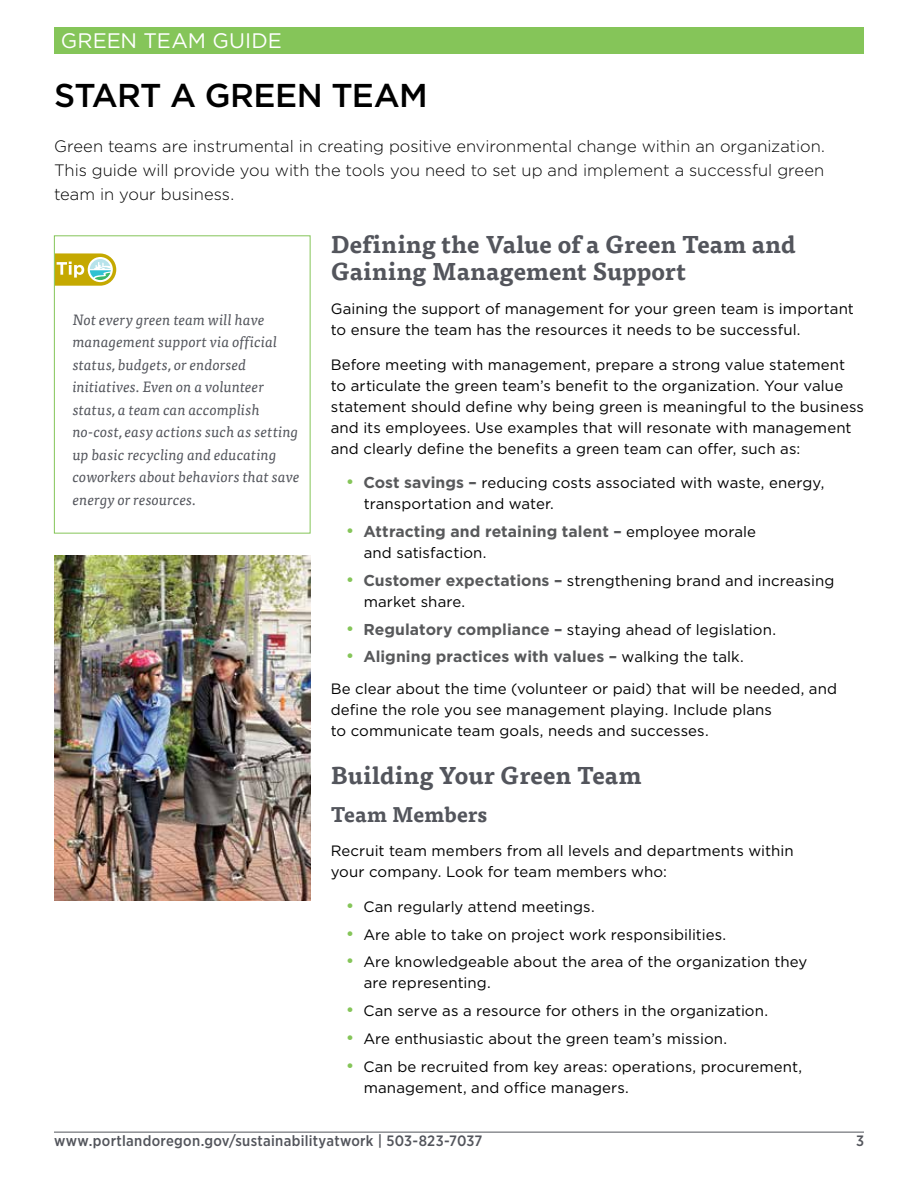
<style>
.page{position:relative;width:918px;height:1188px;background:#fff}
.page>*{position:absolute;margin:0;border:0;box-sizing:border-box;transform-origin:0 0}
.headline{font:500 33px "Gotham";letter-spacing:-.025em;color:#000}
.subhead-18{font:700 24px/27px "Tisa Pro";letter-spacing:.01em;color:#53555c}
.t1{font:21px "Gotham";letter-spacing:.005em;color:#fff}
.subhead2-14{font:700 21px "Tisa Pro";letter-spacing:.005em;color:#53555c}
.intro{font:300 16.5px/24px "Gotham";color:#000;text-align:justify}
.t2{font:700 15.75px "Gotham";letter-spacing:.005em;color:#58595b}
.bodytext-10{font:15px/21px "Gotham";letter-spacing:.005em;color:#000}
.bodytip2{font:italic 15px/22.5px "Tisa Pro";color:#53555c}
.t3{font:500 15px "Gotham Narrow";letter-spacing:.02em;color:#53555c}
.s1{font-size:18px;color:#85c559}
.s2{font-weight:700;font-size:15.75px;color:#58595b}
.s3{font-weight:400;font-size:18px;color:#85c559}
.s4{font-weight:400;font-size:15px;color:#000}
</style>
<div class="page">
<div style="left:54px;top:27px;width:810px;height:27px;background:#85c559"></div>
<hr style="left:54px;top:1132px;width:810px;height:1px;background:#53555c">
<img style="left:54px;top:555px;width:256px;height:346px">
<svg style="left:56px;top:253px;width:60px;height:33px"></svg>
<div style="left:54px;top:235px;width:256px;height:299px;border:1px solid #85c559"></div>
<h3 class="t1" style="left:61px;top:27px;width:223px">GREEN TEAM GUIDE</h3>
<p class="headline" style="left:54px;top:74px;width:375px">START A GREEN TEAM</p>
<p class="intro" style="left:54px;top:133px;width:772px">Green teams are instrumental in creating positive environmental change within an organization.<br>This guide will provide you with the tools you need to set up and implement a successful green team in your business.</p>
<h2 class="subhead-18" style="left:331px;top:230px;width:466px">Defining the Value of a Green Team and<br>Gaining Management Support</h2>
<p class="bodytext-10" style="left:331px;top:298px;width:525px">Gaining the support of management for your green team is important to ensure the team has the resources it needs to be successful.</p>
<p class="bodytext-10" style="left:331px;top:354px;width:535px">Before meeting with management, prepare a strong value statement to articulate the green team’s benefit to the organization. Your value statement should define why being green is meaningful to the business and its employees. Use examples that will resonate with management and clearly define the benefits a green team can offer, such as:</p>
<p class="bodytext-10" style="left:364px;top:472px;width:462px;text-indent:-18px"><span class="s1">•</span> <span class="s2">Cost savings –</span> reducing costs associated with waste, energy, transportation and water.</p>
<p class="t2" style="left:346px;top:521px;width:412px"><span class="s3">•</span> Attracting and retaining talent – <span class="s4">employee morale</span></p>
<p class="bodytext-10" style="left:364px;top:542px;width:124px">and satisfaction.</p>
<p class="bodytext-10" style="left:364px;top:570px;width:472px;text-indent:-18px"><span class="s1">•</span> <span class="s2">Customer expectations –</span> strengthening brand and increasing market share.</p>
<p class="bodytext-10" style="left:346px;top:619px;width:432px"><span class="s1">•</span> <span class="s2">Regulatory compliance –</span> staying ahead of legislation.</p>
<p class="t2" style="left:346px;top:646px;width:400px"><span class="s3">•</span> Aligning practices with values – <span class="s4">walking the talk.</span></p>
<p class="bodytext-10" style="left:331px;top:678px;width:508px">Be clear about the time (volunteer or paid) that will be needed, and define the role you see management playing. Include plans<br>to communicate team goals, needs and successes.</p>
<p class="bodytip2" style="left:73px;top:307px;width:228px">Not every green team will have management support via official status, budgets, or endorsed initiatives. Even on a volunteer status, a team can accomplish no-cost, easy actions such as setting up basic recycling and educating coworkers about behaviors that save energy or resources.</p>
<h2 class="subhead-18" style="left:331px;top:761px;width:312px">Building Your Green Team</h2>
<h2 class="subhead2-14" style="left:331px;top:797px;width:158px">Team Members</h2>
<p class="bodytext-10" style="left:331px;top:840px;width:464px">Recruit team members from all levels and departments within your company. Look for team members who:</p>
<p class="bodytext-10" style="left:346px;top:896px;width:251px"><span class="s1">•</span> Can regularly attend meetings.</p>
<p class="bodytext-10" style="left:346px;top:923px;width:382px"><span class="s1">•</span> Are able to take on project work responsibilities.</p>
<p class="bodytext-10" style="left:364px;top:951px;width:445px;text-indent:-18px"><span class="s1">•</span> Are knowledgeable about the area of the organization they are representing.</p>
<p class="bodytext-10" style="left:346px;top:1000px;width:424px"><span class="s1">•</span> Can serve as a resource for others in the organization.</p>
<p class="bodytext-10" style="left:346px;top:1028px;width:383px"><span class="s1">•</span> Are enthusiastic about the green team’s mission.</p>
<p class="bodytext-10" style="left:364px;top:1055px;width:440px;text-indent:-18px"><span class="s1">•</span> Can be recruited from key areas: operations, procurement, management, and office managers.</p>
<p class="t3" style="left:54px;top:1131px;width:430px">www.portlandoregon.gov/sustainabilityatwork | 503-823-7037</p>
<p class="t3" style="left:856px;top:1131px;width:9px">3</p>
</div>
